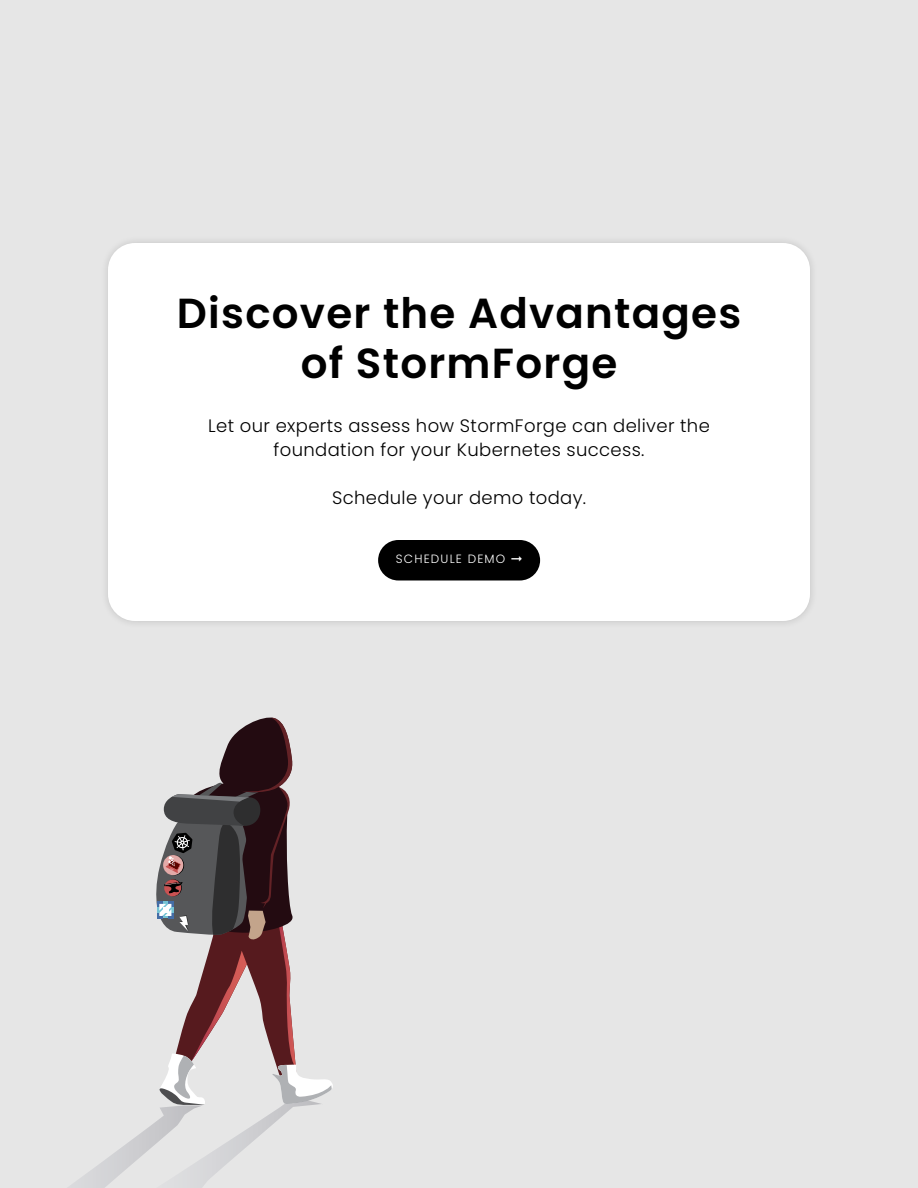
<style>
.page{position:relative;width:918px;height:1188px;background:#e6e6e6}
.page>*{position:absolute;margin:0;border:0;box-sizing:border-box;transform-origin:0 0}
.t1{font:600 42px/50.4px "Poppins";letter-spacing:.03em;color:#000;text-align:center}
.t2{font:300 18px/24px "Poppins";letter-spacing:.02em;color:#000;text-align:center}
.t3{font:300 12px "Poppins";letter-spacing:.1em;color:#fff}
</style>
<div class="page">
<div style="left:100px;top:235px;width:718px;height:394px;background:#dfdfdf"></div>
<div style="left:108px;top:243px;width:702px;height:378px;background:#fff;border-radius:27px"></div>
<div style="left:378px;top:540px;width:162px;height:40px;background:#000;border-radius:20px"></div>
<svg style="left:68px;top:717px;width:265px;height:471px"></svg>
<h1 class="t1" style="left:177px;top:288px;width:566px">Discover the Advantages of StormForge</h1>
<p class="t2" style="left:208px;top:414px;width:503px">Let our experts assess how StormForge can deliver the foundation for your Kubernetes success.</p>
<p class="t2" style="left:332px;top:486px;width:256px">Schedule your demo today.</p>
<p class="t3" style="left:396px;top:552px;width:128px">SCHEDULE DEMO ➞</p>
</div>
